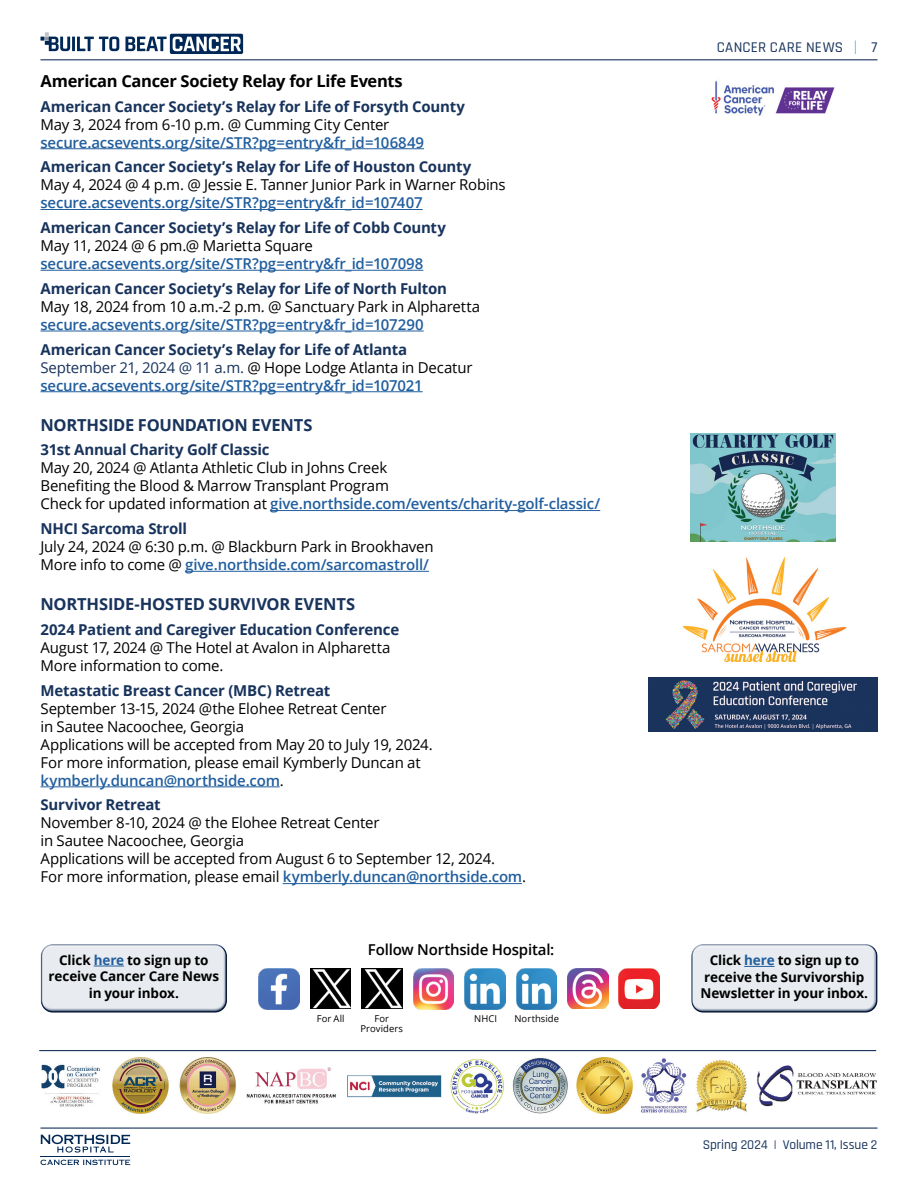
<style>
.page{position:relative;width:918px;height:1188px;background:#fff}
.page>*{position:absolute;margin:0;border:0;box-sizing:border-box;transform-origin:0 0}
.t1{font:700 16.5px "Open Sans";letter-spacing:-.01em;color:#18335c}
.t2{font:700 16.5px "Open Sans";letter-spacing:-.02em;color:#000}
.t3{font:15px/18px "Open Sans";letter-spacing:-.015em;color:#000}
.t4{font:600 15px/18px "Open Sans";letter-spacing:-.01em;color:#215e9e}
.t5{font:700 15px "Open Sans";letter-spacing:-.015em;color:#18335c}
.t6{font:600 15px "Open Sans";letter-spacing:-.015em;color:#000}
.t7{font:500 15px "Rajdhani";letter-spacing:.02em;color:#18335c}
.t8{font:700 13.5px/16.5px "Open Sans";letter-spacing:-.01em;color:#000;text-align:center}
.t9{font:500 13.5px "Rajdhani";letter-spacing:-.01em;color:#18335c}
.t10{font:9.45px "Open Sans";letter-spacing:.005em;color:#000}
.s1{font-weight:700;color:#18335c}
.s2{font-weight:400;color:#18335c}
.s3{font-weight:400;color:#000}
.s4{font-weight:600;color:#215e9e}
.s5{color:#215e9e}
</style>
<div class="page">
<hr style="left:41px;top:59px;width:837px;height:1px;background:#18335c">
<hr style="left:41px;top:1128px;width:837px;height:1px;background:#18335c">
<svg style="left:855px;top:40px;width:1px;height:14px"></svg>
<svg style="left:41px;top:32px;width:29px;height:19px"></svg>
<hr style="left:72px;top:37px;width:3px;height:14px;background:#002856">
<svg style="left:77px;top:37px;width:42px;height:14px"></svg>
<svg style="left:125px;top:34px;width:118px;height:20px"></svg>
<svg style="left:41px;top:1160px;width:89px;height:5px"></svg>
<svg style="left:41px;top:1135px;width:89px;height:18px"></svg>
<hr style="left:41px;top:1156px;width:89px;height:1px;background:#002856">
<hr style="left:40px;top:148px;width:384px;height:1px;background:#215e9e">
<hr style="left:40px;top:209px;width:383px;height:1px;background:#215e9e">
<hr style="left:40px;top:270px;width:383px;height:1px;background:#215e9e">
<hr style="left:40px;top:331px;width:384px;height:1px;background:#215e9e">
<hr style="left:40px;top:391px;width:383px;height:1px;background:#215e9e">
<hr style="left:270px;top:510px;width:330px;height:1px;background:#215e9e">
<hr style="left:185px;top:571px;width:244px;height:1px;background:#215e9e">
<hr style="left:40px;top:786px;width:240px;height:1px;background:#215e9e">
<hr style="left:283px;top:883px;width:239px;height:1px;background:#215e9e">
<img style="left:711px;top:80px;width:124px;height:36px">
<img style="left:691px;top:433px;width:144px;height:108px">
<img style="left:682px;top:557px;width:165px;height:105px">
<img style="left:648px;top:677px;width:230px;height:54px">
<img style="left:42px;top:1057px;width:834px;height:57px">
<hr style="left:39px;top:1050px;width:837px;height:1px;background:#18335c">
<div style="left:686px;top:940px;width:193px;height:69px;background:#fff;opacity:.75"></div>
<div style="left:689px;top:947px;width:193px;height:66px;background:#18335c;opacity:.75"></div>
<hr style="left:744px;top:966px;width:31px;height:1px;background:#215e9e">
<div style="left:36px;top:939px;width:193px;height:69px;background:#fff;opacity:.75"></div>
<div style="left:39px;top:947px;width:193px;height:66px;background:#18335c;opacity:.75"></div>
<hr style="left:94px;top:966px;width:30px;height:1px;background:#215e9e">
<img style="left:259px;top:969px;width:40px;height:40px">
<img style="left:310px;top:969px;width:41px;height:40px">
<img style="left:362px;top:969px;width:40px;height:40px">
<img style="left:413px;top:969px;width:41px;height:40px">
<img style="left:465px;top:969px;width:40px;height:40px">
<img style="left:516px;top:969px;width:41px;height:40px">
<img style="left:618px;top:968px;width:41px;height:41px">
<img style="left:567px;top:968px;width:41px;height:41px">
<p class="t2" style="left:40px;top:69px;width:364px">American Cancer Society Relay for Life Events</p>
<p class="t5" style="left:40px;top:96px;width:426px">American Cancer Society’s Relay for Life of Forsyth County</p>
<p class="t3" style="left:40px;top:115px;width:350px">May 3, 2024 from 6-10 p.m. @ Cumming City Center</p>
<p class="t4" style="left:40px;top:133px;width:385px">secure.acsevents.org/site/STR?pg=entry&amp;fr_id=106849</p>
<p class="t5" style="left:40px;top:156px;width:432px">American Cancer Society’s Relay for Life of Houston County</p>
<p class="t3" style="left:40px;top:176px;width:467px">May 4, 2024 @ 4 p.m. @ Jessie E. Tanner Junior Park in Warner Robins</p>
<p class="t4" style="left:40px;top:194px;width:384px">secure.acsevents.org/site/STR?pg=entry&amp;fr_id=107407</p>
<p class="t5" style="left:40px;top:217px;width:407px">American Cancer Society’s Relay for Life of Cobb County</p>
<p class="t3" style="left:40px;top:236px;width:274px">May 11, 2024 @ 6 pm.@ Marietta Square</p>
<p class="t4" style="left:40px;top:254px;width:384px">secure.acsevents.org/site/STR?pg=entry&amp;fr_id=107098</p>
<p class="t5" style="left:40px;top:278px;width:408px">American Cancer Society’s Relay for Life of North Fulton</p>
<p class="t3" style="left:40px;top:297px;width:441px">May 18, 2024 from 10 a.m.-2 p.m. @ Sanctuary Park in Alpharetta</p>
<p class="t4" style="left:40px;top:315px;width:385px">secure.acsevents.org/site/STR?pg=entry&amp;fr_id=107290</p>
<p class="t4" style="left:40px;top:340px;width:433px"><span class="s1">American Cancer Society’s Relay for Life of Atlanta<br></span><span class="s2">September 21, 2024 @ 11 a.m.</span> <span class="s3">@ Hope Lodge Atlanta in Decatur </span>secure.acsevents.org/site/STR?pg=entry&amp;fr_id=107021</p>
<p class="t1" style="left:40px;top:413px;width:274px">NORTHSIDE FOUNDATION EVENTS</p>
<p class="t5" style="left:40px;top:439px;width:231px">31st Annual Charity Golf Classic</p>
<p class="t3" style="left:40px;top:459px;width:561px">May 20, 2024 @ Atlanta Athletic Club in Johns Creek<br>Benefiting the Blood &amp; Marrow Transplant Program<br>Check for updated information at <span class="s4">give.northside.com/events/charity-golf-classic/</span></p>
<p class="t5" style="left:40px;top:518px;width:148px">NHCI Sarcoma Stroll</p>
<p class="t3" style="left:40px;top:537px;width:395px">July 24, 2024 @ 6:30 p.m. @ Blackburn Park in Brookhaven<br>More info to come @ <span class="s4">give.northside.com/sarcomastroll/</span></p>
<p class="t1" style="left:40px;top:593px;width:316px">NORTHSIDE-HOSTED SURVIVOR EVENTS</p>
<p class="t5" style="left:40px;top:619px;width:360px">2024 Patient and Caregiver Education Conference</p>
<p class="t3" style="left:40px;top:638px;width:352px">August 17, 2024 @ The Hotel at Avalon in Alpharetta<br>More information to come.</p>
<p class="t5" style="left:40px;top:680px;width:291px">Metastatic Breast Cancer (MBC) Retreat</p>
<p class="t3" style="left:41px;top:699px;width:394px">September 13-15, 2024 @the Elohee Retreat Center<br>in Sautee Nacoochee, Georgia<br>Applications will be accepted from May 20 to July 19, 2024.<br>For more information, please email Kymberly Duncan at <span class="s4">kymberly.duncan@northside.com</span>.</p>
<p class="t5" style="left:41px;top:794px;width:122px">Survivor Retreat</p>
<p class="t3" style="left:41px;top:814px;width:487px">November 8-10, 2024 @ the Elohee Retreat Center<br>in Sautee Nacoochee, Georgia<br>Applications will be accepted from August 6 to September 12, 2024.<br>For more information, please email <span class="s4">kymberly.duncan@northside.com</span>.</p>
<p class="t8" style="left:49px;top:952px;width:172px">Click <span class="s5">here</span> to sign up to receive Cancer Care News in your inbox.</p>
<p class="t6" style="left:368px;top:939px;width:188px">Follow Northside Hospital:</p>
<p class="t10" style="left:317px;top:1012px;width:29px">For All</p>
<p class="t10" style="left:374px;top:1012px;width:16px">For</p>
<p class="t10" style="left:474px;top:1012px;width:24px">NHCI</p>
<p class="t10" style="left:361px;top:1022px;width:44px">Providers</p>
<p class="t10" style="left:514px;top:1012px;width:46px">Northside</p>
<p class="t7" style="left:717px;top:39px;width:128px">CANCER CARE NEWS</p>
<p class="t7" style="left:872px;top:39px;width:7px">7</p>
<p class="t8" style="left:701px;top:952px;width:169px">Click <span class="s5">here</span> to sign up to receive the Survivorship<br>Newsletter in your inbox.</p>
<p class="t9" style="left:703px;top:1137px;width:176px">Spring 2024 | Volume 11, Issue 2</p>
</div>
